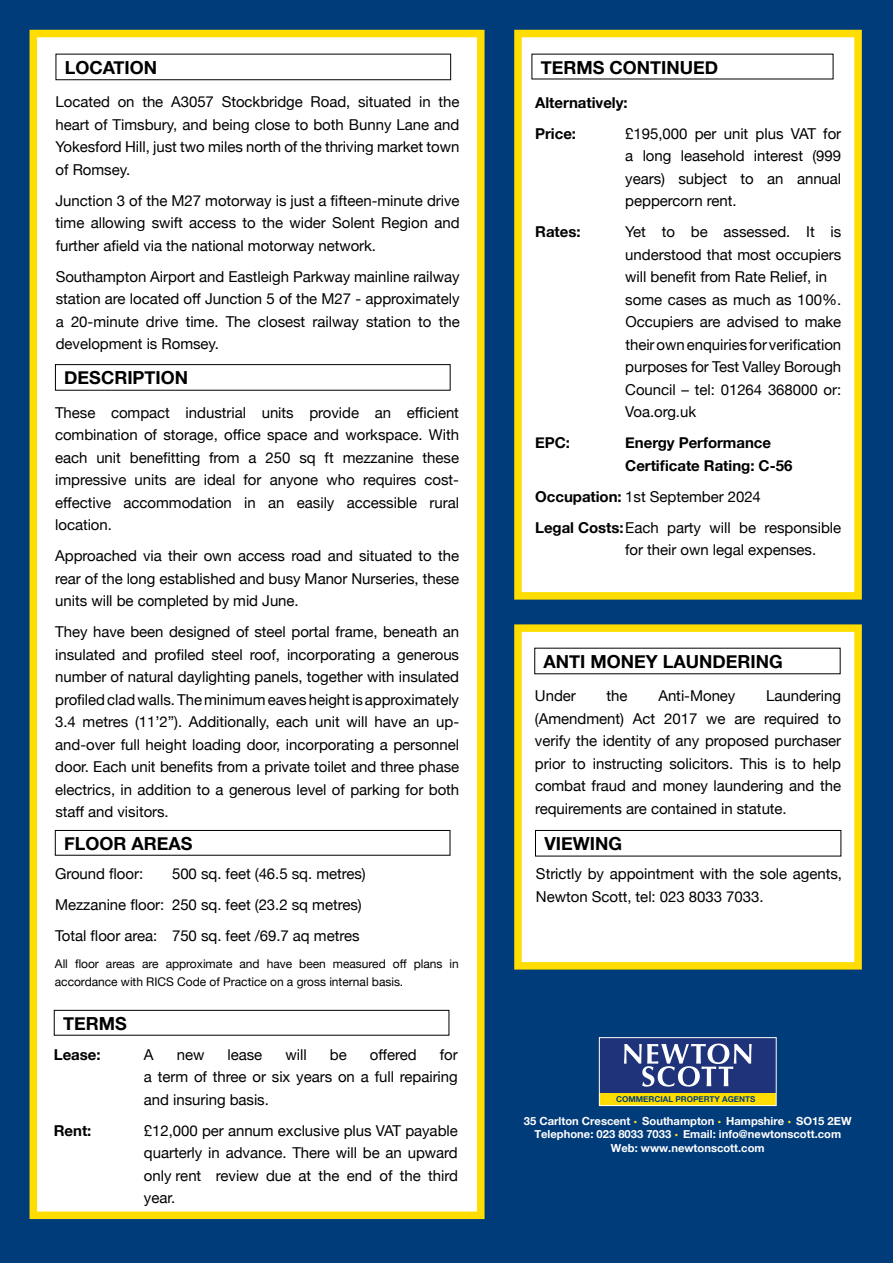
<style>
.page{position:relative;width:893px;height:1263px;background:#003b7a}
.page>*{position:absolute;margin:0;border:0;box-sizing:border-box;transform-origin:0 0}
.t1{font:700 18px "Helvetica Neue";color:#000}
.t2{font:15px/22.5px "Helvetica Neue";letter-spacing:-.005em;color:#000;text-align:justify}
.t3{font:700 15px/31px "Helvetica Neue";letter-spacing:-.005em;color:#000}
.t4{font:12px/18px "Helvetica Neue";letter-spacing:-.005em;color:#000}
.t5{font:700 11.25px/13.5px "Helvetica Neue";color:#fff;text-align:center}
.t6{font:700 8.1px "Helvetica Neue";color:#003e7e}
.s1{font-weight:700}
.s2{color:#ffdf1c}
</style>
<div class="page">
<div style="left:30px;top:30px;width:455px;height:1189px;background:#fff;border:8px solid #fd0"></div>
<div style="left:514px;top:30px;width:348px;height:570px;background:#fff;border:8px solid #fd0"></div>
<div style="left:54px;top:1010px;width:395px;height:25px;border:1px solid #000"></div>
<div style="left:55px;top:830px;width:395px;height:25px;border:1px solid #000"></div>
<div style="left:55px;top:364px;width:395px;height:27px;border:1px solid #000"></div>
<div style="left:599px;top:1038px;width:177px;height:67px;background:#1e3379"></div>
<div style="left:600px;top:1093px;width:176px;height:12px;background:#fd0"></div>
<svg style="left:624px;top:1043px;width:128px;height:43px"></svg>
<div style="left:599px;top:1037px;width:178px;height:69px;border:1px solid #fff"></div>
<div style="left:514px;top:624px;width:348px;height:345px;background:#fff;border:8px solid #fd0"></div>
<div style="left:535px;top:830px;width:306px;height:26px;border:1px solid #000"></div>
<p class="t1" style="left:65px;top:53px;width:94px">LOCATION</p>
<p class="t2" style="left:56px;top:91px;width:405px">Located on the A3057 Stockbridge Road, situated in the heart of Timsbury, and being close to both Bunny Lane and Yokesford Hill, just two miles north of the thriving market town of Romsey.</p>
<p class="t2" style="left:56px;top:190px;width:406px">Junction 3 of the M27 motorway is just a fifteen-minute drive time allowing swift access to the wider Solent Region and further afield via the national motorway network.</p>
<p class="t2" style="left:56px;top:266px;width:406px">Southampton Airport and Eastleigh Parkway mainline railway station are located off Junction 5 of the M27 - approximately a 20-minute drive time. The closest railway station to the development is Romsey.</p>
<p class="t1" style="left:64px;top:364px;width:125px">DESCRIPTION</p>
<p class="t2" style="left:55px;top:402px;width:406px">These compact industrial units provide an efficient combination of storage, office space and workspace. With each unit benefitting from a 250 sq ft mezzanine these impressive units are ideal for anyone who requires cost&shy;effective accommodation in an easily accessible rural location.</p>
<p class="t2" style="left:55px;top:545px;width:406px">Approached via their own access road and situated to the rear of the long established and busy Manor Nurseries, these units will be completed by mid June.</p>
<p class="t2" style="left:55px;top:621px;width:406px">They have been designed of steel portal frame, beneath an insulated and profiled steel roof, incorporating a generous number of natural daylighting panels, together with insulated profiledcladwalls.Theminimumeavesheightis approximately 3.4 metres (11’2”). Additionally, each unit will have an up&shy;and-over full height loading door, incorporating a personnel door. Each unit benefits from a private toilet and three phase electrics, in addition to a generous level of parking for both staff and visitors.</p>
<p class="t1" style="left:64px;top:829px;width:130px">FLOOR AREAS</p>
<p class="t2" style="left:55px;top:859px;width:312px;line-height:31px;text-align:left;text-indent:117px">500 sq. feet (46.5 sq. metres)<br>Mezzanine floor: 250 sq. feet (23.2 sq metres)<br>Total floor area: 750 sq. feet /69.7 aq metres</p>
<p class="t4" style="left:55px;top:955px;width:405px">All floor areas are approximate and have been measured off plans in accordance with RICS Code of Practice on a gross internal basis.</p>
<p class="t2" style="left:55px;top:863px;width:90px">Ground floor:</p>
<p class="t1" style="left:63px;top:1009px;width:65px">TERMS</p>
<p class="t3" style="left:54px;top:1039px;width:48px">Lease:</p>
<p class="t2" style="left:144px;top:1044px;width:11px">A</p>
<p class="t2" style="left:177px;top:1044px;width:29px">new</p>
<p class="t2" style="left:228px;top:1044px;width:36px">lease</p>
<p class="t2" style="left:286px;top:1044px;width:23px">will</p>
<p class="t2" style="left:330px;top:1044px;width:18px">be</p>
<p class="t2" style="left:370px;top:1044px;width:48px">offered</p>
<p class="t2" style="left:144px;top:1044px;width:315px;text-indent:296px">for a term of three or six years on a full repairing and insuring basis.</p>
<p class="t3" style="left:54px;top:1115px;width:39px">Rent:</p>
<p class="t2" style="left:144px;top:1120px;width:316px">£12,000 per annum exclusive plus VAT payable quarterly in advance. There will be an upward only rent review due at the end of the third year.</p>
<p class="t1" style="left:541px;top:53px;width:179px">TERMS CONTINUED</p>
<p class="t3" style="left:535px;top:87px;width:94px">Alternatively:<br>Price:</p>
<p class="t2" style="left:625px;top:123px;width:218px">£195,000 per unit plus VAT for a long leasehold interest (999 years) subject to an annual peppercorn rent.</p>
<p class="t3" style="left:535px;top:217px;width:47px">Rates:</p>
<p class="t2" style="left:625px;top:221px;width:218px;text-align:left">Yet to be assessed. It is understood that most occupiers will benefit from Rate Relief, in some cases as much as 100%.<br>Occupiers are advised to make theirownenquiries for verification purposes for Test Valley Borough<br>Council – tel: 01264 368000 or:<br>Voa.org.uk</p>
<p class="t3" style="left:535px;top:428px;width:36px">EPC:</p>
<p class="t3" style="left:625px;top:432px;width:169px;line-height:22.5px">Energy Performance<br>Certificate Rating: C-56</p>
<p class="t2" style="left:535px;top:482px;width:307px;line-height:31px"><span class="s1">Occupation:</span> 1st September 2024<br><span class="s1">Legal Costs:</span> Each party will be responsible</p>
<p class="t2" style="left:625px;top:539px;width:192px">for their own legal expenses.</p>
<p class="t1" style="left:544px;top:647px;width:241px">ANTI MONEY LAUNDERING</p>
<p class="t2" style="left:535px;top:685px;width:42px">Under</p>
<p class="t2" style="left:607px;top:685px;width:23px">the</p>
<p class="t2" style="left:658px;top:685px;width:79px">Anti-Money</p>
<p class="t2" style="left:535px;top:685px;width:308px;text-indent:231px">Laundering (Amendment) Act 2017 we are required to verify the identity of any proposed purchaser prior to instructing solicitors. This is to help combat fraud and money laundering and the requirements are contained in statute.</p>
<p class="t1" style="left:544px;top:829px;width:79px">VIEWING</p>
<p class="t2" style="left:536px;top:863px;width:308px">Strictly by appointment with the sole agents,<br>Newton Scott, tel: 023 8033 7033.</p>
<p class="t6" style="left:616px;top:1092px;width:141px">COMMERCIAL PROPERTY AGENTS</p>
<p class="t5" style="left:524px;top:1114px;width:329px">35 Carlton Crescent <span class="s2">•</span> Southampton <span class="s2">•</span> Hampshire <span class="s2">•</span> SO15 2EW<br>Telephone: 023 8033 7033 <span class="s2">•</span> Email: info@newtonscott.com<br>Web: www.newtonscott.com</p>
</div>
